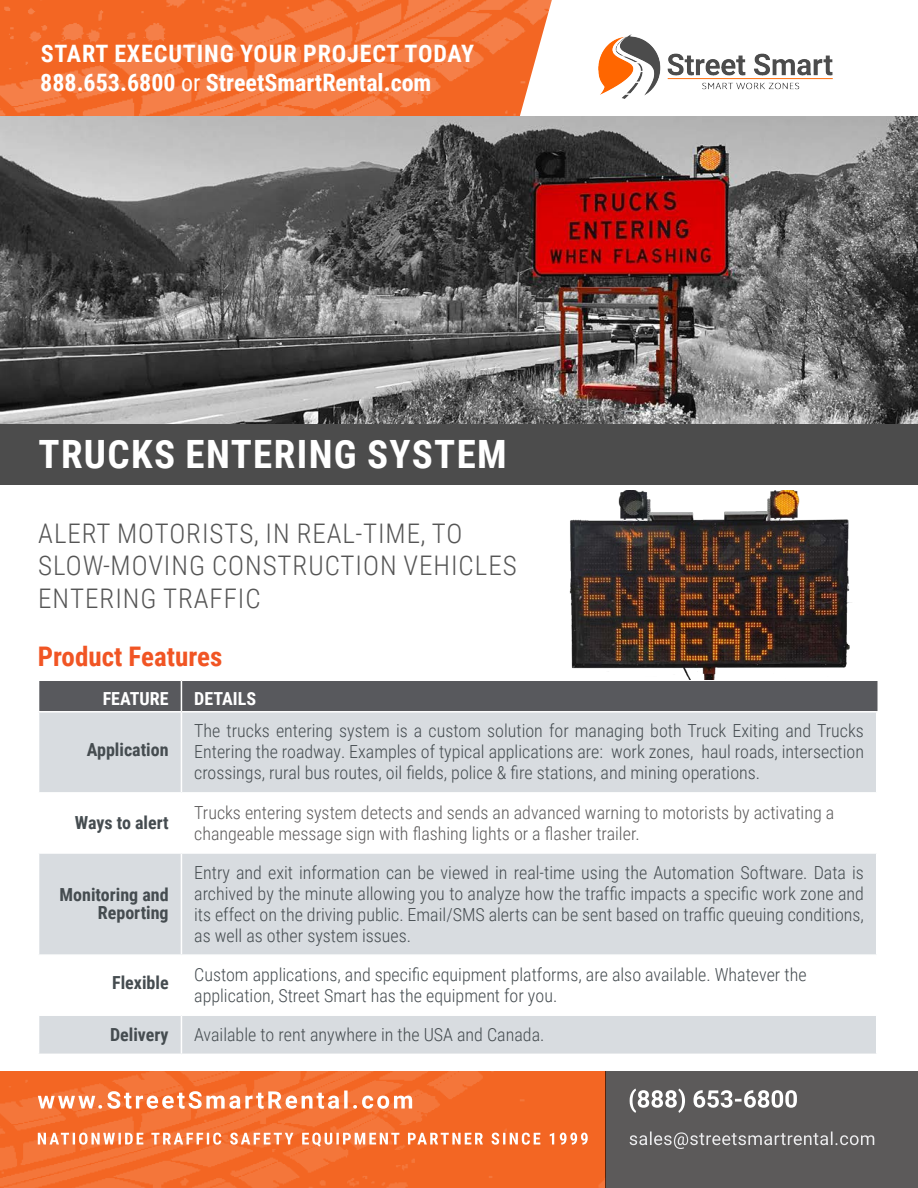
<style>
.page{position:relative;width:918px;height:1188px;background:#fff}
.page>*{position:absolute;margin:0;border:0;box-sizing:border-box;transform-origin:0 0}
.t1{font:700 39px "Roboto Condensed";letter-spacing:.035em;color:#fff}
.t2{font:300 27px/32.4px "Roboto Condensed";letter-spacing:.035em;color:#555}
.t3{font:700 27px "Roboto Condensed";color:#f15524}
.t4{font:700 24px/28.8px "Roboto Condensed";color:#fff}
.t5{font:300 18px/21px "Roboto Condensed";color:#454c50;text-align:justify}
.t6{font:300 18px/21px "Roboto Condensed";color:#5c5a5a}
.t7{font:700 18px/18px "Roboto Condensed";color:#454c50;text-align:right}
.t8{font:700 18px "Roboto Condensed";color:#fff}
.s1{font-weight:400}
</style>
<div class="page">
<img style="left:0;top:0;width:520px;height:116px">
<svg style="left:520px;top:0;width:313px;height:115px"></svg>
<img style="left:599px;top:35px;width:233px;height:63px">
<img style="left:0;top:1071px;width:606px;height:117px">
<svg style="left:38px;top:1090px;width:374px;height:19px"></svg>
<svg style="left:38px;top:1133px;width:550px;height:14px"></svg>
<div style="left:606px;top:1071px;width:312px;height:117px;background:#5c5a5a"></div>
<svg style="left:630px;top:1089px;width:167px;height:24px"></svg>
<svg style="left:630px;top:1132px;width:244px;height:17px"></svg>
<img style="left:0;top:116px;width:918px;height:308px">
<div style="left:39px;top:681px;width:837px;height:30px;background:#58595d"></div>
<div style="left:39px;top:713px;width:837px;height:79px;background:#d8dce0"></div>
<svg style="left:39px;top:854px;width:837px;height:200px;fill:#d8dce0"></svg>
<hr style="left:38px;top:954px;width:143px;height:2px;background:#fff">
<hr style="left:181px;top:954px;width:697px;height:2px;background:#fff">
<hr style="left:38px;top:1014px;width:143px;height:2px;background:#fff">
<hr style="left:181px;top:1014px;width:697px;height:2px;background:#fff">
<hr style="left:181px;top:713px;width:1px;height:79px;background:#fff">
<hr style="left:181px;top:854px;width:1px;height:100px;background:#fff">
<hr style="left:181px;top:956px;width:1px;height:58px;background:#fff">
<hr style="left:181px;top:1016px;width:1px;height:38px;background:#fff">
<hr style="left:876px;top:681px;width:2px;height:30px;background:#58595d">
<hr style="left:181px;top:681px;width:1px;height:30px;background:#fff">
<img style="left:569px;top:490px;width:283px;height:189px">
<div style="left:0;top:424px;width:918px;height:61px;background:#4c4c4c"></div>
<h3 class="t4" style="left:40px;top:38px;width:435px">START EXECUTING YOUR PROJECT TODAY<br>888.653.6800 <span class="s1">or</span> StreetSmartRental.com</h3>
<h1 class="t1" style="left:38px;top:427px;width:470px">TRUCKS ENTERING SYSTEM</h1>
<h2 class="t2" style="left:38px;top:516px;width:480px">ALERT MOTORISTS, IN REAL-TIME, TO<br>SLOW-MOVING CONSTRUCTION VEHICLES<br>ENTERING TRAFFIC</h2>
<h2 class="t3" style="left:38px;top:637px;width:186px">Product Features</h2>
<p class="t8" style="left:103px;top:686px;width:67px">FEATURE</p>
<p class="t8" style="left:194px;top:686px;width:63px">DETAILS</p>
<p class="t7" style="left:87px;top:740px;width:83px">Application</p>
<p class="t5" style="left:194px;top:720px;width:671px">The trucks entering system is a custom solution for managing both Truck Exiting and Trucks Entering the roadway. Examples of typical applications are: work zones, haul roads, intersection crossings, rural bus routes, oil fields, police &amp; fire stations, and mining operations.</p>
<p class="t7" style="left:75px;top:813px;width:95px">Ways to alert</p>
<p class="t6" style="left:194px;top:801px;width:642px">Trucks entering system detects and sends an advanced warning to motorists by activating a changeable message sign with flashing lights or a flasher trailer.</p>
<p class="t7" style="left:60px;top:885px;width:111px">Monitoring and<br>Reporting</p>
<p class="t5" style="left:194px;top:861px;width:671px">Entry and exit information can be viewed in real-time using the Automation Software. Data is archived by the minute allowing you to analyze how the traffic impacts a specific work zone and its effect on the driving public. Email/SMS alerts can be sent based on traffic queuing conditions, as well as other system issues.</p>
<p class="t7" style="left:112px;top:973px;width:58px">Flexible</p>
<p class="t5" style="left:194px;top:963px;width:614px">Custom applications, and specific equipment platforms, are also available. Whatever the application, Street Smart has the equipment for you.</p>
<p class="t7" style="left:110px;top:1025px;width:60px">Delivery</p>
<p class="t5" style="left:194px;top:1023px;width:352px">Available to rent anywhere in the USA and Canada.</p>
</div>
